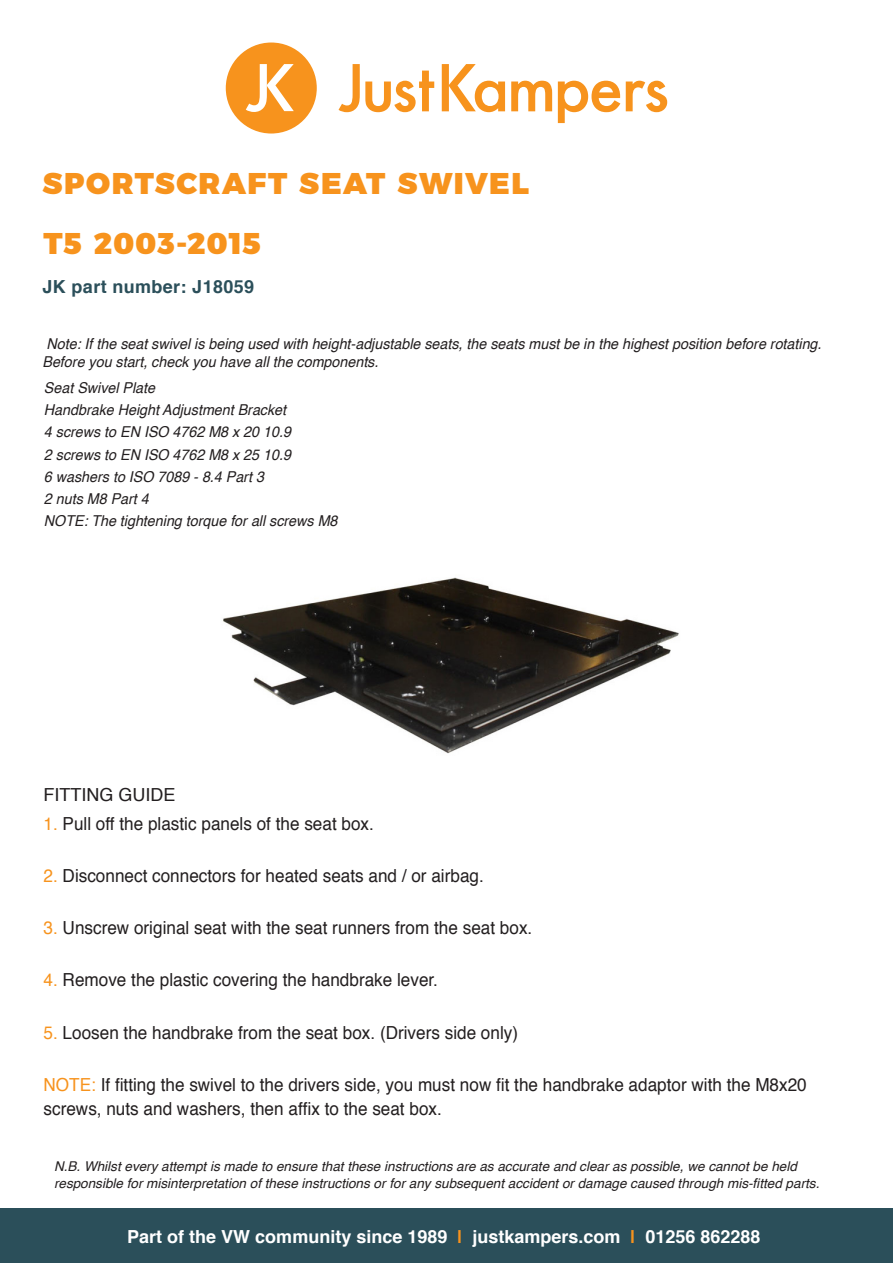
<style>
.page{position:relative;width:893px;height:1263px;background:#fff}
.page>*{position:absolute;margin:0;border:0;box-sizing:border-box;transform-origin:0 0}
.Heading{font:900 30px "Montserrat";letter-spacing:.04em;color:#f7931d}
.Product_Description{font:18px/24px "Helvetica";color:#231f20;scale:.95 1}
.t1{font:700 18px "Helvetica";color:#fff}
.J_Number__Awnings{font:700 18px "Helvetica";letter-spacing:.02em;color:#2b4f5a}
.Secondary_Info{font:18px "Helvetica";color:#231f20}
.Italics{font:italic 15px "Helvetica";color:#231f20;scale:.95 1}
.t2{font:italic 13.5px/16.5px "Helvetica";color:#231f20}
.s1{color:#f7931d}
.s2{font-style:inherit}
</style>
<div class="page">
<svg style="left:339px;top:64px;width:95px;height:48px"></svg>
<svg style="left:442px;top:64px;width:63px;height:48px"></svg>
<svg style="left:511px;top:81px;width:41px;height:30px"></svg>
<svg style="left:558px;top:81px;width:62px;height:42px"></svg>
<svg style="left:626px;top:81px;width:41px;height:31px"></svg>
<div style="left:226px;top:43px;width:91px;height:91px;background:#f7931d;border-radius:50%"></div>
<svg style="left:246px;top:64px;width:48px;height:48px"></svg>
<div style="left:0;top:1209px;width:893px;height:54px;background:#2b4f5a"></div>
<img style="left:223px;top:577px;width:456px;height:177px">
<p class="Heading" style="left:43px;top:159px;width:488px">SPORTSCRAFT SEAT SWIVEL</p>
<p class="Heading" style="left:44px;top:218px;width:219px">T5 2003-2015</p>
<p class="J_Number__Awnings" style="left:43px;top:272px;width:213px">JK part number: J18059</p>
<p class="Italics" style="left:46px;top:332px;width:817px">Note: If the seat swivel is being used with height-adjustable seats, the seats must be in the highest position before rotating.</p>
<p class="Italics" style="left:43px;top:350px;width:355px">Before you start, check you have all the components.</p>
<p class="Italics" style="left:44px;top:376px;width:119px">Seat Swivel Plate</p>
<p class="Italics" style="left:44px;top:398px;width:256px">Handbrake Height Adjustment Bracket</p>
<p class="Italics" style="left:44px;top:420px;width:261px">4 screws to EN ISO 4762 M8 x 20 10.9</p>
<p class="Italics" style="left:44px;top:442px;width:261px">2 screws to EN ISO 4762 M8 x 25 10.9</p>
<p class="Italics" style="left:44px;top:465px;width:233px">6 washers to ISO 7089 - 8.4 Part 3</p>
<p class="Italics" style="left:44px;top:487px;width:112px">2 nuts M8 Part 4</p>
<p class="Italics" style="left:44px;top:509px;width:310px">NOTE: The tightening torque for all screws M8</p>
<p class="Secondary_Info" style="left:44px;top:781px;width:134px">FITTING GUIDE</p>
<p class="Product_Description" style="left:44px;top:812px;width:349px"><span class="s1">1.</span> Pull off the plastic panels of the seat box.</p>
<p class="Product_Description" style="left:44px;top:864px;width:465px"><span class="s1">2.</span> Disconnect connectors for heated seats and / or airbag.</p>
<p class="Product_Description" style="left:44px;top:916px;width:516px"><span class="s1">3.</span> Unscrew original seat with the seat runners from the seat box.</p>
<p class="Product_Description" style="left:44px;top:968px;width:417px"><span class="s1">4.</span> Remove the plastic covering the handbrake lever.</p>
<p class="Product_Description" style="left:44px;top:1021px;width:501px"><span class="s1">5.</span> Loosen the handbrake from the seat box. (Drivers side only)</p>
<p class="Product_Description" style="left:44px;top:1073px;width:805px"><span class="s1">NOTE:</span> If fitting the swivel to the drivers side, you must now fit the handbrake adaptor with the M8x20 screws, nuts and washers, then affix to the seat box.</p>
<p class="t2" style="left:54px;top:1158px;width:767px">N.B. Whilst every attempt is made to ensure that these instructions are as accurate and clear as possible, we cannot be held responsible for misinterpretation of these instructions or for any subsequent accident or damage caused through mis-fitted parts.</p>
<p class="t1" style="left:127px;top:1222px;width:635px">Part of the VW community since 1989 <span class="s1">|</span> justkampers.com <span class="s1">|</span> <span class="s2">01256 862288</span></p>
</div>
